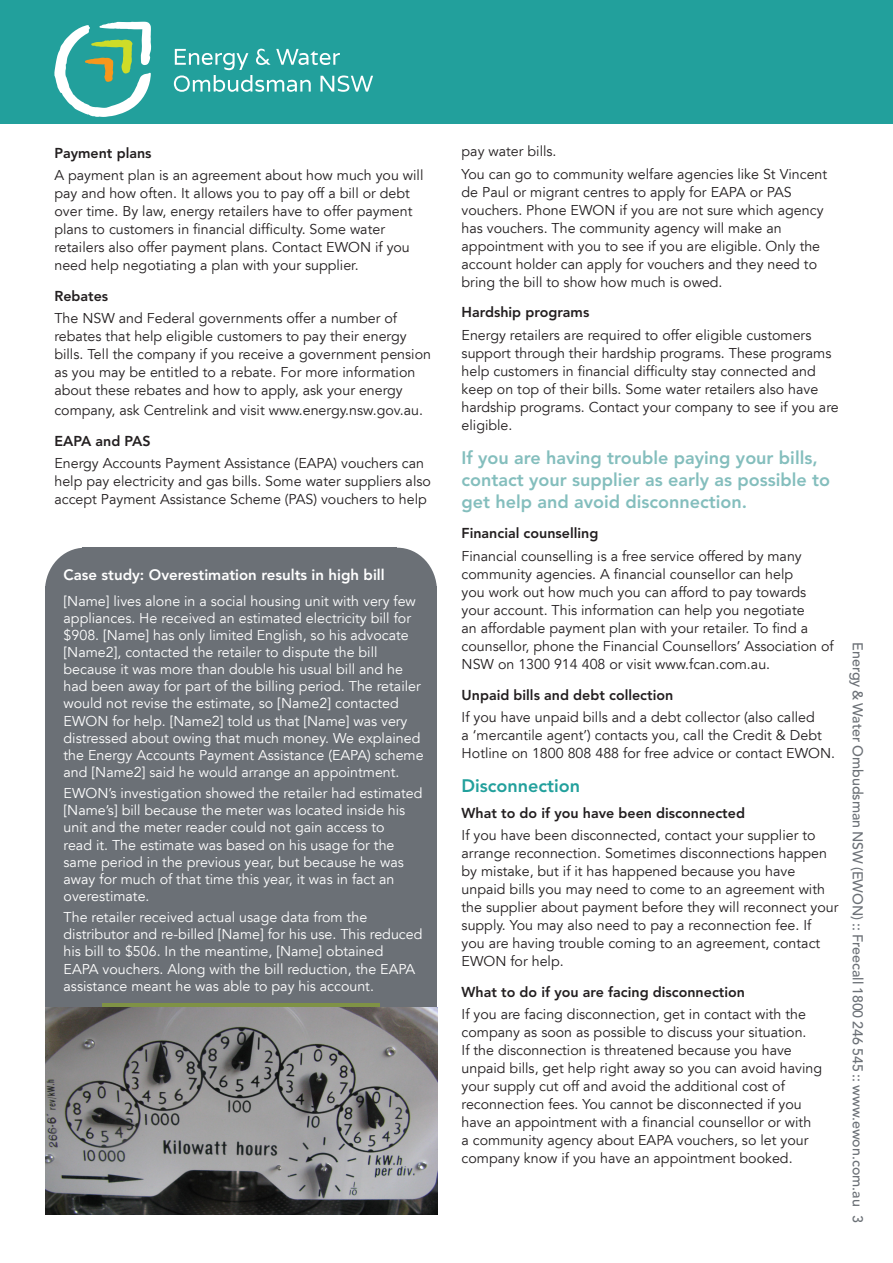
<style>
.page{position:relative;width:893px;height:1263px;background:#fff}
.page>*{position:absolute;margin:0;border:0;box-sizing:border-box;transform-origin:0 0}
.t1{font:800 18px/21.8px "Avenir LT Std";color:#84bebd}
.t2{font:800 18px "Avenir LT Std";color:#22a09c}
.t3{font:800 15px "Avenir LT Std";color:#fff}
.t4{font:14.25px/18px "Avenir LT";color:#231f20}
.t5{font:14.25px/17.1px "Avenir LT";color:#fff}
.t6{font:800 14.25px "Avenir LT Std";color:#231f20}
.body_text_start{font:500 14.25px "Avenir LT Std";color:#6b7076}
</style>
<div class="page">
<div style="left:45px;top:805px;width:57px;height:370px;background:#6b7076"></div>
<div style="left:45px;top:586px;width:57px;height:341px;background:#6b7076"></div>
<div style="left:380px;top:586px;width:57px;height:580px;background:#6b7076"></div>
<div style="left:82px;top:547px;width:315px;height:456px;background:#6b7076"></div>
<div style="left:358px;top:548px;width:79px;height:86px;background:#6b7076;border-radius:50%"></div>
<div style="left:45px;top:548px;width:79px;height:86px;background:#6b7076;border-radius:50%"></div>
<div style="left:0;top:0;width:893px;height:123px;background:#22a09c"></div>
<img style="left:45px;top:1008px;width:392px;height:207px">
<svg style="left:174px;top:49px;width:199px;height:43px"></svg>
<svg style="left:54px;top:22px;width:97px;height:95px"></svg>
<p class="t6" style="left:54px;top:145px;width:99px">Payment plans</p>
<p class="t4" style="left:54px;top:167px;width:370px">A payment plan is an agreement about how much you will pay and how often. It allows you to pay off a bill or debt over time. By law, energy retailers have to offer payment plans to customers in financial difficulty. Some water retailers also offer payment plans. Contact EWON if you need help negotiating a plan with your supplier.</p>
<p class="t6" style="left:54px;top:288px;width:55px">Rebates</p>
<p class="t4" style="left:54px;top:310px;width:378px">The NSW and Federal governments offer a number of rebates that help eligible customers to pay their energy bills. Tell the company if you receive a government pension as you may be entitled to a rebate. For more information about these rebates and how to apply, ask your energy</p>
<p class="t4" style="left:54px;top:402px;width:370px">company, ask Centrelink and visit www.energy.nsw.gov.au.</p>
<p class="t6" style="left:54px;top:433px;width:98px">EAPA and PAS</p>
<p class="t4" style="left:54px;top:455px;width:378px">Energy Accounts Payment Assistance (EAPA) vouchers can help pay electricity and gas bills. Some water suppliers also accept Payment Assistance Scheme (PAS) vouchers to help</p>
<p class="t3" style="left:64px;top:565px;width:323px">Case study: Overestimation results in high bill</p>
<p class="t5" style="left:64px;top:593px;width:362px">[Name] lives alone in a social housing unit with very few appliances. He received an estimated electricity bill for $908. [Name] has only limited English, so his advocate [Name2], contacted the retailer to dispute the bill because it was more than double his usual bill and he had been away for part of the billing period. The retailer would not revise the estimate, so [Name2] contacted EWON for help. [Name2] told us that [Name] was very distressed about owing that much money. We explained the Energy Accounts Payment Assistance (EAPA) scheme and [Name2] said he would arrange an appointment.</p>
<p class="t5" style="left:64px;top:785px;width:360px">EWON’s investigation showed the retailer had estimated [Name’s] bill because the meter was located inside his unit and the meter reader could not gain access to<br>read it. The estimate was based on his usage for the same period in the previous year, but because he was away for much of that time this year, it was in fact an overestimate.</p>
<p class="t5" style="left:64px;top:909px;width:360px">The retailer received actual usage data from the distributor and re-billed [Name] for his use. This reduced his bill to $506. In the meantime, [Name] obtained<br>EAPA vouchers. Along with the bill reduction, the EAPA assistance meant he was able to pay his account.</p>
<p class="t4" style="left:462px;top:143px;width:96px">pay water bills.</p>
<p class="t4" style="left:462px;top:165px;width:367px">You can go to community welfare agencies like St Vincent de Paul or migrant centres to apply for EAPA or PAS vouchers. Phone EWON if you are not sure which agency has vouchers. The community agency will make an appointment with you to see if you are eligible. Only the account holder can apply for vouchers and they need to bring the bill to show how much is owed.</p>
<p class="t6" style="left:462px;top:304px;width:129px">Hardship programs</p>
<p class="t4" style="left:462px;top:326px;width:379px">Energy retailers are required to offer eligible customers support through their hardship programs. These programs help customers in financial difficulty stay connected and keep on top of their bills. Some water retailers also have hardship programs. Contact your company to see if you are eligible.</p>
<p class="t1" style="left:462px;top:447px;width:370px">If you are having trouble paying your bills, contact your supplier as early as possible to get help and avoid disconnection.</p>
<p class="t6" style="left:462px;top:525px;width:138px">Financial counselling</p>
<p class="t4" style="left:462px;top:547px;width:374px">Financial counselling is a free service offered by many community agencies. A financial counsellor can help<br>you work out how much you can afford to pay towards your account. This information can help you negotiate<br>an affordable payment plan with your retailer. To find a counsellor, phone the Financial Counsellors’ Association of NSW on 1300 914 408 or visit www.fcan.com.au.</p>
<p class="t6" style="left:462px;top:686px;width:213px">Unpaid bills and debt collection</p>
<p class="t4" style="left:462px;top:708px;width:375px">If you have unpaid bills and a debt collector (also called<br>a ‘mercantile agent’) contacts you, call the Credit &amp; Debt<br>Hotline on 1800 808 488 for free advice or contact EWON.</p>
<p class="t2" style="left:462px;top:775px;width:120px">Disconnection</p>
<p class="t6" style="left:462px;top:805px;width:285px">What to do if you have been disconnected</p>
<p class="t4" style="left:462px;top:827px;width:378px">If you have been disconnected, contact your supplier to arrange reconnection. Sometimes disconnections happen by mistake, but if it has happened because you have unpaid bills you may need to come to an agreement with the supplier about payment before they will reconnect your supply. You may also need to pay a reconnection fee. If<br>you are having trouble coming to an agreement, contact EWON for help.</p>
<p class="t6" style="left:462px;top:984px;width:285px">What to do if you are facing disconnection</p>
<p class="t4" style="left:462px;top:1006px;width:362px">If you are facing disconnection, get in contact with the company as soon as possible to discuss your situation.<br>If the disconnection is threatened because you have unpaid bills, get help right away so you can avoid having your supply cut off and avoid the additional cost of reconnection fees. You cannot be disconnected if you have an appointment with a financial counsellor or with a community agency about EAPA vouchers, so let your company know if you have an appointment booked.</p>
<p class="body_text_start" style="left:866px;top:642px;width:582px;rotate:90deg">Energy &amp; Water Ombudsman NSW (EWON) :: Freecall 1800 246 545 :: www.ewon.com.au 3</p>
</div>
